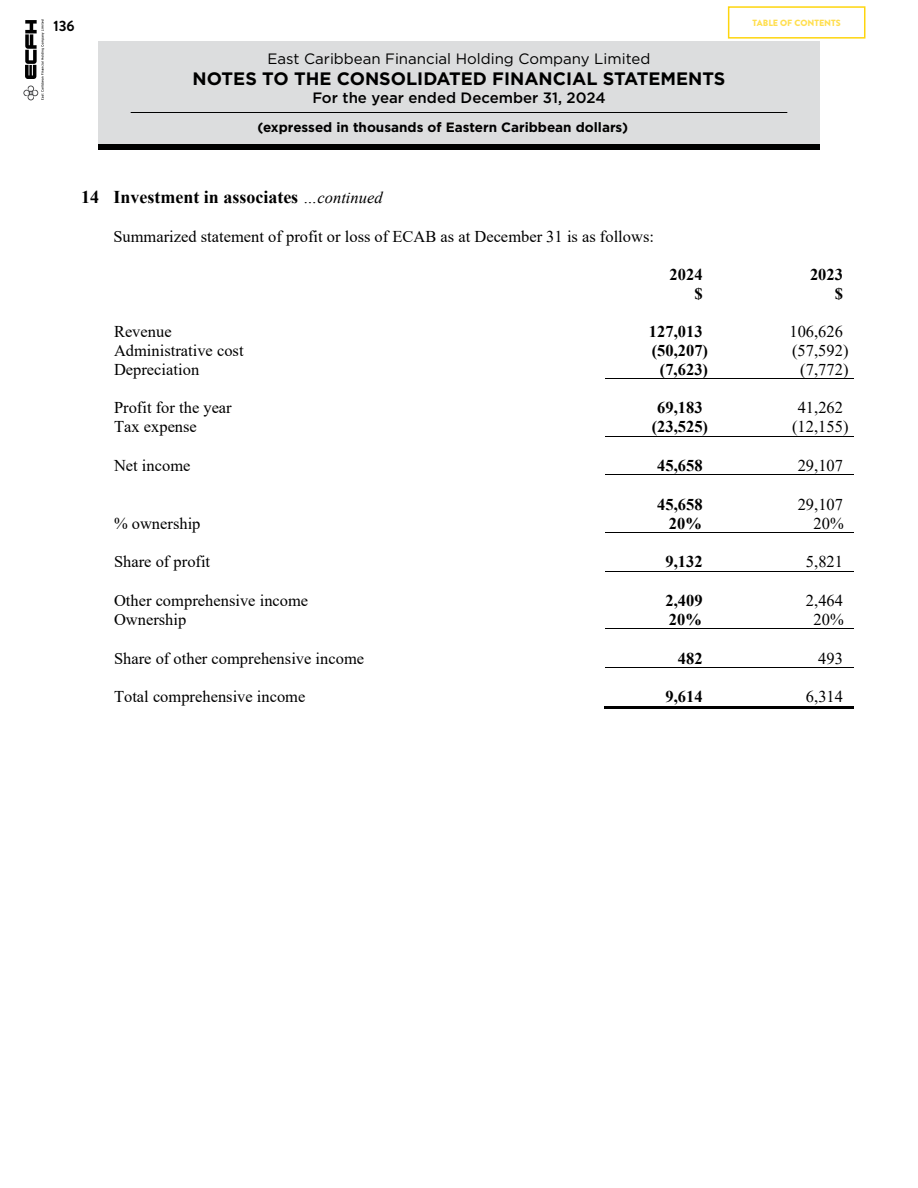
<style>
.page{position:relative;width:918px;height:1188px;background:#fff}
.page>*{position:absolute;margin:0;border:0;box-sizing:border-box;transform-origin:0 0}
.t1{font:700 25.5px "Times New Roman";color:#000}
.t2{font:700 18px "Gotham";color:#000}
.t3{font:700 18px "Times New Roman";color:#000}
.t4{font:16.5px "Times New Roman";color:#000}
.t5{font:700 16.5px/18.9px "Times New Roman";letter-spacing:.005em;color:#000;text-align:right}
.t6{font:15px "Gotham";color:#000}
.t7{font:500 15px "Gotham";color:#000}
.t8{font:700 15px "Brandon Grotesque";color:#000}
.t9{font:700 13.5px "Gotham";color:#000}
.t10{font:900 9px "Brandon Grotesque";color:#ffdf4f}
.s1{font-weight:400;font-style:italic;font-size:16.5px}
</style>
<div class="page">
<div style="left:98px;top:41px;width:722px;height:103px;background:#dcddde"></div>
<div style="left:98px;top:144px;width:722px;height:5px;background:#000"></div>
<hr style="left:131px;top:112px;width:656px;height:1px;background:#000">
<svg style="left:23px;top:20px;width:21px;height:80px"></svg>
<div style="left:728px;top:6px;width:137px;height:33px;border:2px solid #fed50d"></div>
<hr style="left:605px;top:378px;width:108px;height:1px;background:#000">
<hr style="left:714px;top:378px;width:32px;height:1px;background:#000">
<hr style="left:747px;top:378px;width:107px;height:1px;background:#000">
<hr style="left:605px;top:436px;width:108px;height:1px;background:#000">
<hr style="left:714px;top:436px;width:32px;height:1px;background:#000">
<hr style="left:747px;top:436px;width:107px;height:1px;background:#000">
<hr style="left:605px;top:474px;width:108px;height:1px;background:#000">
<hr style="left:714px;top:474px;width:32px;height:1px;background:#000">
<hr style="left:747px;top:474px;width:107px;height:1px;background:#000">
<hr style="left:605px;top:532px;width:108px;height:1px;background:#000">
<hr style="left:714px;top:532px;width:32px;height:1px;background:#000">
<hr style="left:747px;top:532px;width:107px;height:1px;background:#000">
<hr style="left:605px;top:571px;width:108px;height:1px;background:#000">
<hr style="left:714px;top:571px;width:32px;height:1px;background:#000">
<hr style="left:747px;top:571px;width:107px;height:1px;background:#000">
<hr style="left:605px;top:629px;width:108px;height:1px;background:#000">
<hr style="left:714px;top:629px;width:32px;height:1px;background:#000">
<hr style="left:747px;top:629px;width:107px;height:1px;background:#000">
<hr style="left:605px;top:667px;width:108px;height:1px;background:#000">
<hr style="left:714px;top:667px;width:32px;height:1px;background:#000">
<hr style="left:747px;top:667px;width:107px;height:1px;background:#000">
<hr style="left:604px;top:706px;width:109px;height:2px;background:#000">
<hr style="left:715px;top:706px;width:31px;height:2px;background:#000">
<hr style="left:747px;top:706px;width:107px;height:2px;background:#000">
<p class="t8" style="left:53px;top:16px;width:23px">136</p>
<p class="t6" style="left:268px;top:49px;width:384px">East Caribbean Financial Holding Company Limited</p>
<p class="t2" style="left:193px;top:67px;width:534px">NOTES TO THE CONSOLIDATED FINANCIAL STATEMENTS</p>
<p class="t7" style="left:312px;top:88px;width:295px">For the year ended December 31, 2024</p>
<p class="t9" style="left:257px;top:118px;width:372px">(expressed in thousands of Eastern Caribbean dollars)</p>
<h1 class="t1" style="left:81px;top:52px;width:580px">East Caribbean Financial Holding Company Limited</h1>
<p class="t3" style="left:81px;top:184px;width:303px">14 Investment in associates <span class="s1">…continued</span></p>
<p class="t4" style="left:113px;top:225px;width:542px">Summarized statement of profit or loss of ECAB as at December 31 is as follows:</p>
<p class="t10" style="left:753px;top:16px;width:90px">TABLE OF CONTENTS</p>
<p class="t5" style="left:670px;top:264px;width:35px">2024 $</p>
<p class="t5" style="left:810px;top:264px;width:35px">2023 $</p>
<p class="t4" style="left:114px;top:319px;width:59px">Revenue</p>
<p class="t5" style="left:649px;top:321px;width:55px">127,013</p>
<p class="t4" style="left:789px;top:319px;width:55px">106,626</p>
<p class="t4" style="left:114px;top:338px;width:131px">Administrative cost</p>
<p class="t5" style="left:652px;top:340px;width:58px">(50,207)</p>
<p class="t4" style="left:792px;top:338px;width:58px">(57,592)</p>
<p class="t4" style="left:114px;top:357px;width:87px">Depreciation</p>
<p class="t5" style="left:660px;top:359px;width:50px">(7,623)</p>
<p class="t4" style="left:800px;top:357px;width:50px">(7,772)</p>
<p class="t4" style="left:114px;top:396px;width:119px">Profit for the year</p>
<p class="t5" style="left:657px;top:398px;width:47px">69,183</p>
<p class="t4" style="left:798px;top:396px;width:47px">41,262</p>
<p class="t4" style="left:114px;top:415px;width:84px">Tax expense</p>
<p class="t5" style="left:652px;top:417px;width:58px">(23,525)</p>
<p class="t4" style="left:792px;top:415px;width:58px">(12,155)</p>
<p class="t4" style="left:114px;top:454px;width:78px">Net income</p>
<p class="t5" style="left:657px;top:455px;width:47px">45,658</p>
<p class="t4" style="left:798px;top:454px;width:47px">29,107</p>
<p class="t5" style="left:657px;top:494px;width:47px">45,658</p>
<p class="t4" style="left:798px;top:492px;width:47px">29,107</p>
<p class="t4" style="left:114px;top:511px;width:88px">% ownership</p>
<p class="t5" style="left:669px;top:513px;width:35px">20%</p>
<p class="t4" style="left:814px;top:511px;width:32px">20%</p>
<p class="t4" style="left:114px;top:550px;width:98px">Share of profit</p>
<p class="t5" style="left:666px;top:552px;width:39px">9,132</p>
<p class="t4" style="left:806px;top:550px;width:39px">5,821</p>
<p class="t4" style="left:114px;top:589px;width:196px">Other comprehensive income</p>
<p class="t5" style="left:666px;top:591px;width:39px">2,409</p>
<p class="t4" style="left:806px;top:589px;width:39px">2,464</p>
<p class="t4" style="left:114px;top:608px;width:74px">Ownership</p>
<p class="t5" style="left:669px;top:610px;width:35px">20%</p>
<p class="t4" style="left:814px;top:608px;width:32px">20%</p>
<p class="t4" style="left:114px;top:647px;width:252px">Share of other comprehensive income</p>
<p class="t5" style="left:678px;top:648px;width:26px">482</p>
<p class="t4" style="left:818px;top:647px;width:26px">493</p>
<p class="t4" style="left:114px;top:685px;width:193px">Total comprehensive income</p>
<p class="t5" style="left:666px;top:687px;width:39px">9,614</p>
<p class="t4" style="left:806px;top:685px;width:39px">6,314</p>
</div>
